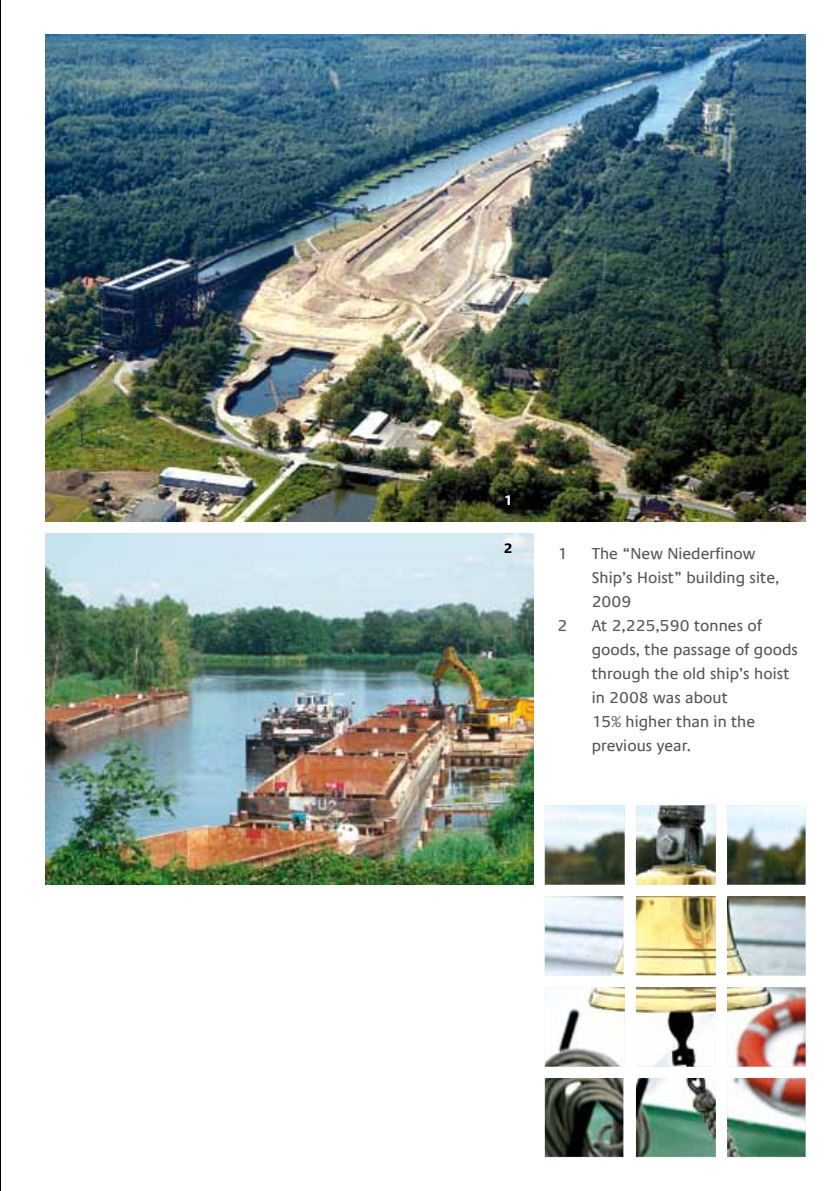
<style>
.page{position:relative;width:840px;height:1191px;background:#fff}
.page>*{position:absolute;margin:0;border:0;box-sizing:border-box;transform-origin:0 0}
.t1{font:16px/24px "Praxis Com";letter-spacing:.005em;color:#565757}
.t2{font:700 14px "Praxis Com";color:#fff}
.t3{font:700 14px "Praxis Com";color:#000}
</style>
<div class="page">
<hr style="left:0;top:0;width:1px;height:1191px;background:#000">
<img style="left:45px;top:533px;width:488px;height:351px">
<img style="left:45px;top:34px;width:760px;height:488px">
<img style="left:544px;top:805px;width:261px;height:170px">
<img style="left:544px;top:987px;width:261px;height:169px">
<p class="t2" style="left:503px;top:492px;width:10px">1</p>
<p class="t3" style="left:503px;top:540px;width:10px">2</p>
<p class="t1" style="left:557px;top:542px;width:11px">1</p>
<p class="t1" style="left:591px;top:542px;width:189px">The “New Niederfinow<br>Ship’s Hoist” building site,<br>2009</p>
<p class="t1" style="left:557px;top:614px;width:11px">2</p>
<p class="t1" style="left:591px;top:614px;width:208px">At 2,225,590 tonnes of goods, the passage of goods through the old ship’s hoist in 2008 was about<br>15% higher than in the previous year.</p>
</div>
